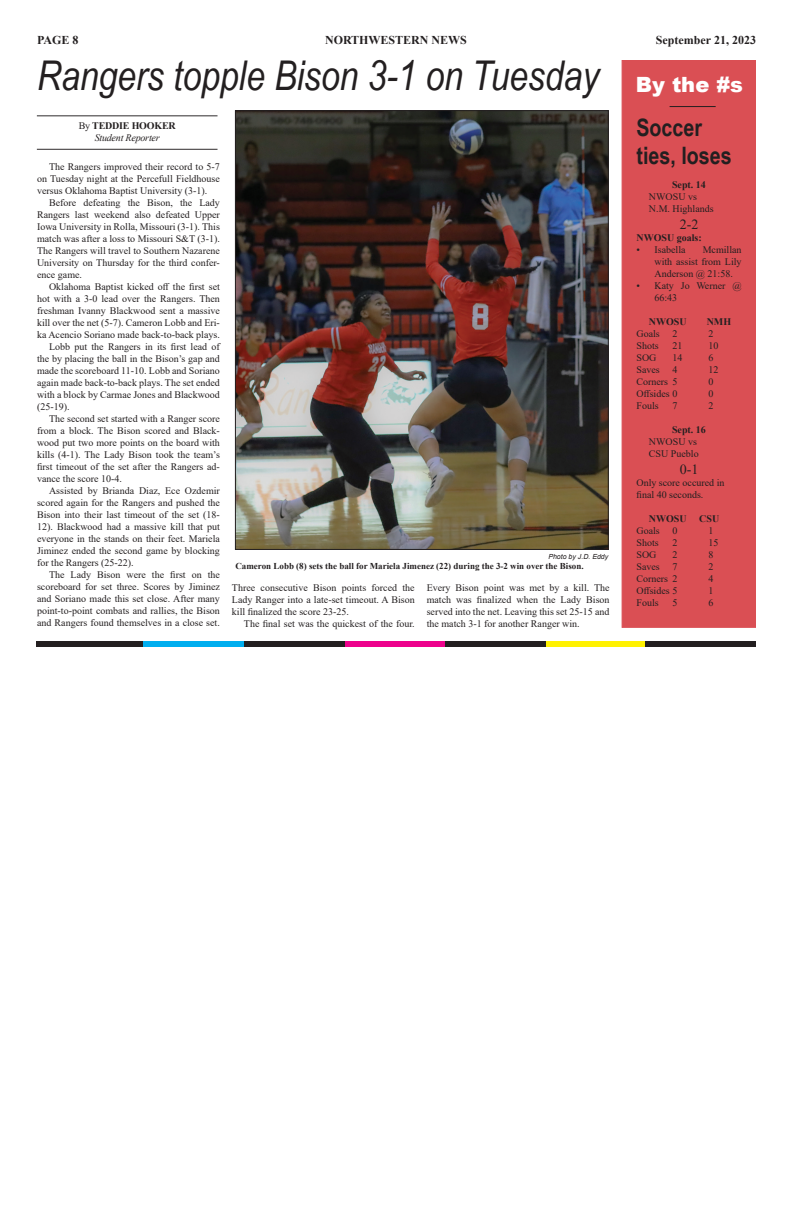
<style>
.page{position:relative;width:792px;height:1224px;background:#fff}
.page>*{position:absolute;margin:0;border:0;box-sizing:border-box;transform-origin:0 0}
.t1{font:italic 41px "Arial Narrow";color:#231f20}
.t2{font:700 24px "Arial Narrow";color:#231f20}
.t3{font:900 21px "Arial";color:#fff}
.t4{font:14px "Times New Roman";color:#231f20}
.t5{font:700 12px "Times New Roman";color:#231f20}
.t6{font:10px/12px "Times New Roman";color:#231f20;text-align:justify}
.t7{font:700 10px "Times New Roman";color:#231f20}
.t8{font:italic 10px "Times New Roman";letter-spacing:-.02em;color:#231f20}
.t9{font:700 10px "Times New Roman";letter-spacing:-.02em;color:#231f20}
.t10{font:700 9px "Times New Roman";color:#231f20}
.t11{font:italic 7px "Arial";color:#231f20}
.s1{font-weight:400}
</style>
<div class="page">
<div style="left:622px;top:60px;width:134px;height:568px;background:#da4f54"></div>
<div style="left:545px;top:641px;width:101px;height:6px;background:#fff101"></div>
<div style="left:344px;top:641px;width:101px;height:6px;background:#ed028c"></div>
<div style="left:36px;top:641px;width:107px;height:6px;background:#231f20"></div>
<div style="left:143px;top:641px;width:101px;height:6px;background:#00aeef"></div>
<div style="left:244px;top:641px;width:100px;height:6px;background:#231f20"></div>
<div style="left:445px;top:641px;width:100px;height:6px;background:#231f20"></div>
<div style="left:646px;top:641px;width:110px;height:6px;background:#231f20"></div>
<hr style="left:670px;top:106px;width:46px;height:1px;background:#231f20">
<img style="left:237px;top:112px;width:370px;height:436px">
<hr style="left:37px;top:115px;width:181px;height:1px;background:#2e2b2c">
<hr style="left:37px;top:149px;width:181px;height:1px;background:#2e2b2c">
<p class="t5" style="left:37px;top:31px;width:43px">PAGE 8</p>
<p class="t5" style="left:325px;top:31px;width:143px">NORTHWESTERN NEWS</p>
<p class="t5" style="left:656px;top:31px;width:102px">September 21, 2023</p>
<p class="t1" style="left:37px;top:47px;width:564px">Rangers topple Bison 3-1 on Tuesday</p>
<p class="t9" style="left:79px;top:118px;width:99px"><span class="s1">By</span> TEDDIE HOOKER</p>
<p class="t8" style="left:95px;top:131px;width:67px">Student Reporter</p>
<p class="t6" style="left:37px;top:160px;width:184px;text-indent:12px">The Rangers improved their record to 5-7 on Tuesday night at the Percefull Fieldhouse versus Oklahoma Baptist University (3-1).</p>
<p class="t6" style="left:37px;top:196px;width:184px;text-indent:12px">Before defeating the Bison, the Lady Rangers last weekend also defeated Upper Iowa University in Rolla, Missouri (3-1). This match was after a loss to Missouri S&amp;T (3-1).<br>The Rangers will travel to Southern Nazarene University on Thursday for the third confer&shy;ence game.</p>
<p class="t6" style="left:37px;top:280px;width:184px;text-indent:12px">Oklahoma Baptist kicked off the first set hot with a 3-0 lead over the Rangers. Then freshman Ivanny Blackwood sent a massive kill over the net (5-7). Cameron Lobb and Eri&shy;ka Acencio Soriano made back-to-back plays.</p>
<p class="t6" style="left:37px;top:340px;width:184px;text-indent:12px">Lobb put the Rangers in its first lead of the by placing the ball in the Bison’s gap and made the scoreboard 11-10. Lobb and Soriano again made back-to-back plays. The set ended with a block by Carmae Jones and Blackwood (25-19).</p>
<p class="t6" style="left:37px;top:412px;width:184px;text-indent:12px">The second set started with a Ranger score from a block. The Bison scored and Black&shy;wood put two more points on the board with kills (4-1). The Lady Bison took the team’s first timeout of the set after the Rangers ad&shy;vance the score 10-4.</p>
<p class="t6" style="left:37px;top:484px;width:184px;text-indent:12px">Assisted by Brianda Diaz, Ece Ozdemir scored again for the Rangers and pushed the Bison into their last timeout of the set (18- 12). Blackwood had a massive kill that put everyone in the stands on their feet. Mariela Jiminez ended the second game by blocking for the Rangers (25-22).</p>
<p class="t6" style="left:37px;top:568px;width:184px;text-indent:12px">The Lady Bison were the first on the scoreboard for set three. Scores by Jiminez and Soriano made this set close. After many point-to-point combats and rallies, the Bison and Rangers found themselves in a close set.</p>
<p class="t11" style="left:548px;top:552px;width:61px">Photo by J.D. Eddy</p>
<p class="t10" style="left:235px;top:560px;width:350px">Cameron Lobb (8) sets the ball for Mariela Jimenez (22) during the 3-2 win over the Bison.</p>
<p class="t6" style="left:232px;top:581px;width:184px">Three consecutive Bison points forced the Lady Ranger into a late-set timeout. A Bison kill finalized the score 23-25.</p>
<p class="t6" style="left:244px;top:617px;width:172px">The final set was the quickest of the four.</p>
<p class="t6" style="left:427px;top:581px;width:184px">Every Bison point was met by a kill. The match was finalized when the Lady Bison served into the net. Leaving this set 25-15 and the match 3-1 for another Ranger win.</p>
<p class="t3" style="left:636px;top:69px;width:109px">By the #s</p>
<p class="t2" style="left:636px;top:109px;width:67px">Soccer</p>
<p class="t2" style="left:636px;top:138px;width:97px">ties, loses</p>
<p class="t7" style="left:672px;top:178px;width:35px">Sept. 14</p>
<p class="t6" style="left:649px;top:191px;width:50px">NWOSU vs</p>
<p class="t6" style="left:649px;top:203px;width:66px">N.M. Highlands</p>
<p class="t4" style="left:680px;top:214px;width:20px">2-2</p>
<p class="t7" style="left:636px;top:230px;width:67px">NWOSU goals:</p>
<p class="t6" style="left:636px;top:243px;width:51px">• Isabella</p>
<p class="t6" style="left:654px;top:243px;width:89px;text-indent:48px">Mcmillan with assist from Lily Anderson @ 21:58.</p>
<p class="t6" style="left:654px;top:279px;width:89px;text-indent:-18px">• Katy Jo Werner @<br>66:43</p>
<p class="t7" style="left:649px;top:314px;width:39px">NWOSU</p>
<p class="t7" style="left:707px;top:314px;width:26px">NMH</p>
<p class="t6" style="left:636px;top:327px;width:25px">Goals</p>
<p class="t6" style="left:672px;top:327px;width:6px">2</p>
<p class="t6" style="left:708px;top:327px;width:6px">2</p>
<p class="t6" style="left:636px;top:339px;width:24px">Shots</p>
<p class="t6" style="left:672px;top:339px;width:11px">21</p>
<p class="t6" style="left:708px;top:339px;width:11px">10</p>
<p class="t6" style="left:636px;top:351px;width:22px">SOG</p>
<p class="t6" style="left:672px;top:351px;width:11px">14</p>
<p class="t6" style="left:708px;top:351px;width:6px">6</p>
<p class="t6" style="left:636px;top:363px;width:25px">Saves</p>
<p class="t6" style="left:672px;top:363px;width:6px">4</p>
<p class="t6" style="left:708px;top:363px;width:11px">12</p>
<p class="t6" style="left:636px;top:375px;width:42px">Corners 5</p>
<p class="t6" style="left:708px;top:375px;width:6px">0</p>
<p class="t6" style="left:636px;top:387px;width:42px">Offsides 0</p>
<p class="t6" style="left:708px;top:387px;width:6px">0</p>
<p class="t6" style="left:636px;top:399px;width:24px">Fouls</p>
<p class="t6" style="left:672px;top:399px;width:6px">7</p>
<p class="t6" style="left:708px;top:399px;width:6px">2</p>
<p class="t7" style="left:672px;top:422px;width:35px">Sept. 16</p>
<p class="t6" style="left:649px;top:435px;width:50px">NWOSU vs</p>
<p class="t6" style="left:649px;top:447px;width:51px">CSU Pueblo</p>
<p class="t4" style="left:680px;top:459px;width:20px">0-1</p>
<p class="t6" style="left:636px;top:476px;width:90px">Only score occured in final 40 seconds.</p>
<p class="t7" style="left:649px;top:511px;width:39px">NWOSU</p>
<p class="t7" style="left:699px;top:511px;width:21px">CSU</p>
<p class="t6" style="left:636px;top:524px;width:25px">Goals</p>
<p class="t6" style="left:672px;top:524px;width:6px">0</p>
<p class="t6" style="left:708px;top:524px;width:6px">1</p>
<p class="t6" style="left:636px;top:536px;width:24px">Shots</p>
<p class="t6" style="left:672px;top:536px;width:6px">2</p>
<p class="t6" style="left:708px;top:536px;width:11px">15</p>
<p class="t6" style="left:636px;top:548px;width:22px">SOG</p>
<p class="t6" style="left:672px;top:548px;width:6px">2</p>
<p class="t6" style="left:708px;top:548px;width:6px">8</p>
<p class="t6" style="left:636px;top:560px;width:25px">Saves</p>
<p class="t6" style="left:672px;top:560px;width:6px">7</p>
<p class="t6" style="left:708px;top:560px;width:6px">2</p>
<p class="t6" style="left:636px;top:572px;width:42px">Corners 2</p>
<p class="t6" style="left:708px;top:572px;width:6px">4</p>
<p class="t6" style="left:636px;top:584px;width:42px">Offsides 5</p>
<p class="t6" style="left:708px;top:584px;width:6px">1</p>
<p class="t6" style="left:636px;top:596px;width:24px">Fouls</p>
<p class="t6" style="left:672px;top:596px;width:6px">5</p>
<p class="t6" style="left:708px;top:596px;width:6px">6</p>
</div>
